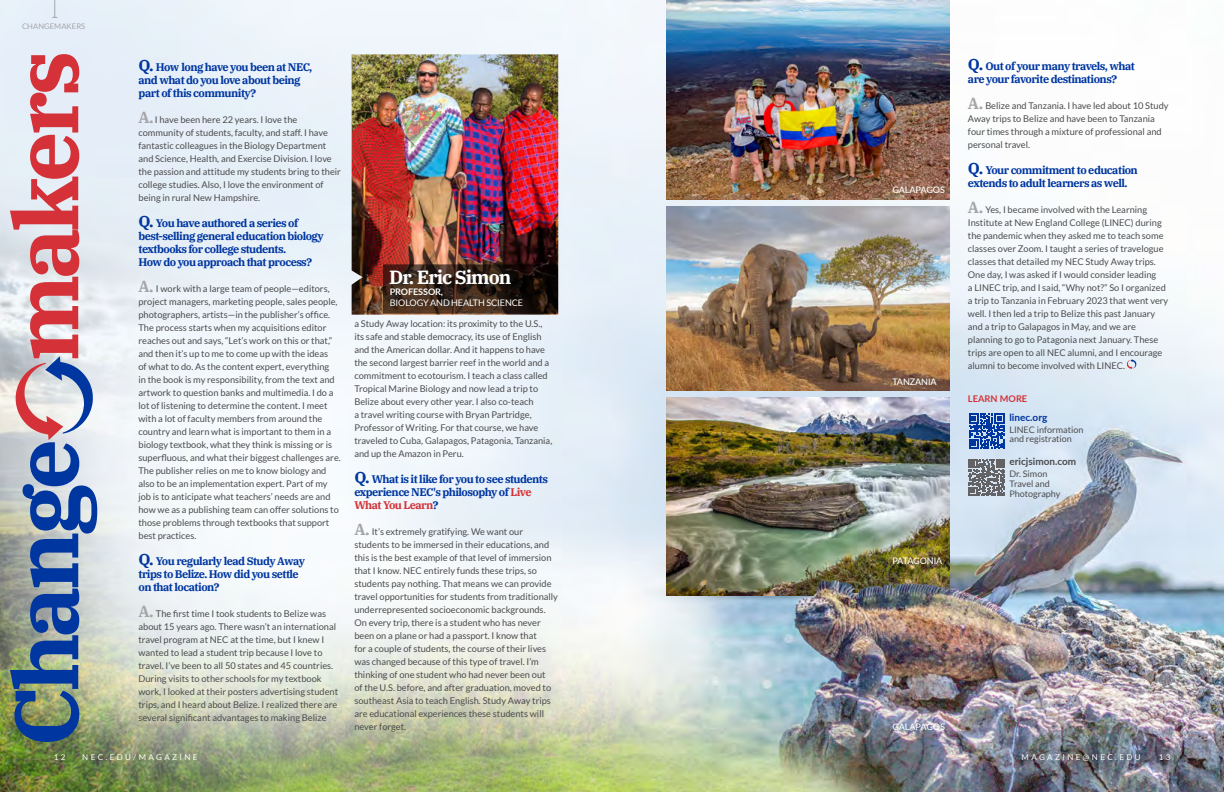
<style>
.page{position:relative;width:1224px;height:792px;background:#fff}
.page>*{position:absolute;margin:0;border:0;box-sizing:border-box;transform-origin:0 0}
.t1{font:700 89.8px "IBM Plex Serif";letter-spacing:-.05em;color:#0036a0}
.t2{font:700 19px "IBM Plex Serif";letter-spacing:-.05em;color:#fff}
.t3{font:700 11px/13px "IBM Plex Serif";letter-spacing:-.05em;color:#0036a0}
.t4{font:700 10px "Lato";color:#4b4c4d}
.t5{font:700 10px "Lato";color:#0036a0}
.t6{font:9.2px/13px "Lato";color:#4b4c4d}
.t7{font:700 9.2px "Lato";color:#d43238}
.t8{font:500 9.1px "Lato";letter-spacing:-.01em;color:#fff}
.t9{font:9.1px/10.9px "Lato";letter-spacing:-.01em;color:#fff}
.t10{font:9px/10px "Lato";color:#4b4c4d}
.t11{font:8px "Lato";letter-spacing:.3em;color:#fff}
.t12{font:7.7px "Lato";color:#a5a5a9}
.s1{color:#d43238}
.s2{font-size:16px}
.s3{font-family:"IBM Plex Serif";font-weight:700;font-size:16px;color:#a5a5a9}
.s4{font-weight:700}
</style>
<div class="page">
<img style="left:0;top:0;width:612px;height:792px">
<svg style="left:16px;top:356px;width:77px;height:84px"></svg>
<svg style="left:53px;top:0;width:4px;height:18px"></svg>
<img style="left:352px;top:54px;width:206px;height:261px">
<svg style="left:383px;top:313px;width:175px;height:1px"></svg>
<svg style="left:383px;top:264px;width:175px;height:49px"></svg>
<img style="left:612px;top:0;width:612px;height:792px">
<img style="left:666px;top:0;width:283px;height:199px">
<img style="left:666px;top:397px;width:283px;height:199px">
<svg style="left:1127px;top:359px;width:9px;height:10px"></svg>
<img style="left:666px;top:207px;width:283px;height:183px">
<svg style="left:969px;top:413px;width:35px;height:36px"></svg>
<svg style="left:968px;top:459px;width:37px;height:37px"></svg>
<img style="left:775px;top:531px;width:243px;height:151px">
<p class="t12" style="left:22px;top:22px;width:65px">CHANGEMAKERS</p>
<p class="t1" style="left:-25px;top:747px;width:698px;rotate:-90deg">Change <span class="s1">makers</span></p>
<p class="t3" style="left:138px;top:60px;width:175px"><span class="s2">Q.</span> How long have you been at NEC, and what do you love about being part of this community?</p>
<p class="t6" style="left:138px;top:113px;width:204px"><span class="s3">A.</span> I have been here 22 years. I love the community of students, faculty, and staff. I have fantastic colleagues in the Biology Department and Science, Health, and Exercise Division. I love the passion and attitude my students bring to their college studies. Also, I love the environment of being in rural New Hampshire.</p>
<p class="t3" style="left:138px;top:216px;width:187px"><span class="s2">Q.</span> You have authored a series of best-selling general education biology textbooks for college students.<br>How do you approach that process?</p>
<p class="t6" style="left:138px;top:282px;width:204px"><span class="s3">A.</span> I work with a large team of people—editors, project managers, marketing people, sales people, photographers, artists—in the publisher’s office.<br>The process starts when my acquisitions editor reaches out and says, “Let’s work on this or that,” and then it’s up to me to come up with the ideas<br>of what to do. As the content expert, everything<br>in the book is my responsibility, from the text and artwork to question banks and multimedia. I do a lot of listening to determine the content. I meet with a lot of faculty members from around the country and learn what is important to them in a biology textbook, what they think is missing or is superfluous, and what their biggest challenges are.<br>The publisher relies on me to know biology and also to be an implementation expert. Part of my job is to anticipate what teachers’ needs are and how we as a publishing team can offer solutions to those problems through textbooks that support best practices.</p>
<p class="t3" style="left:138px;top:554px;width:168px"><span class="s2">Q.</span> You regularly lead Study Away trips to Belize. How did you settle on that location?</p>
<p class="t6" style="left:138px;top:607px;width:201px"><span class="s3">A.</span> The first time I took students to Belize was about 15 years ago. There wasn’t an international travel program at NEC at the time, but I knew I wanted to lead a student trip because I love to travel. I’ve been to all 50 states and 45 countries.<br>During visits to other schools for my textbook work, I looked at their posters advertising student trips, and I heard about Belize. I realized there are several significant advantages to making Belize</p>
<p class="t11" style="left:54px;top:753px;width:13px">1 2</p>
<p class="t11" style="left:82px;top:753px;width:117px">NEC.EDU/MAGAZINE</p>
<p class="t2" style="left:389px;top:263px;width:124px">Dr. Eric Simon</p>
<p class="t9" style="left:390px;top:287px;width:135px"><span class="s4">PROFESSOR,<br></span>BIOLOGY AND HEALTH SCIENCE</p>
<p class="t6" style="left:354px;top:317px;width:199px">a Study Away location: its proximity to the U.S., its safe and stable democracy, its use of English and the American dollar. And it happens to have the second largest barrier reef in the world and a commitment to ecotourism. I teach a class called Tropical Marine Biology and now lead a trip to Belize about every other year. I also co-teach<br>a travel writing course with Bryan Partridge, Professor of Writing. For that course, we have traveled to Cuba, Galapagos, Patagonia, Tanzania, and up the Amazon in Peru.</p>
<p class="t3" style="left:354px;top:472px;width:195px"><span class="s2">Q.</span> What is it like for you to see students experience NEC's philosophy of <span class="s1">Live<br>What You Learn</span>?</p>
<p class="t6" style="left:354px;top:525px;width:205px"><span class="s3">A.</span> It’s extremely gratifying. We want our students to be immersed in their educations, and this is the best example of that level of immersion that I know. NEC entirely funds these trips, so students pay nothing. That means we can provide travel opportunities for students from traditionally underrepresented socioeconomic backgrounds.<br>On every trip, there is a student who has never been on a plane or had a passport. I know that<br>for a couple of students, the course of their lives was changed because of this type of travel. I’m thinking of one student who had never been out<br>of the U.S. before, and after graduation, moved to southeast Asia to teach English. Study Away trips are educational experiences these students will never forget.</p>
<p class="t8" style="left:892px;top:183px;width:54px">GALAPAGOS</p>
<p class="t8" style="left:892px;top:375px;width:46px">TANZANIA</p>
<p class="t8" style="left:892px;top:554px;width:52px">PATAGONIA</p>
<p class="t3" style="left:968px;top:59px;width:169px"><span class="s2">Q.</span> Out of your many travels, what are your favorite destinations?</p>
<p class="t6" style="left:968px;top:99px;width:202px"><span class="s3">A.</span> Belize and Tanzania. I have led about 10 Study Away trips to Belize and have been to Tanzania four times through a mixture of professional and personal travel.</p>
<p class="t3" style="left:968px;top:163px;width:172px"><span class="s2">Q.</span> Your commitment to education extends to adult learners as well.</p>
<p class="t6" style="left:968px;top:203px;width:202px"><span class="s3">A.</span> Yes, I became involved with the Learning Institute at New England College (LINEC) during the pandemic when they asked me to teach some classes over Zoom. I taught a series of travelogue classes that detailed my NEC Study Away trips.<br>One day, I was asked if I would consider leading<br>a LINEC trip, and I said, “Why not?” So I organized a trip to Tanzania in February 2023 that went very well. I then led a trip to Belize this past January and a trip to Galapagos in May, and we are planning to go to Patagonia next January. These trips are open to all NEC alumni, and I encourage alumni to become involved with LINEC.</p>
<p class="t7" style="left:968px;top:391px;width:61px">LEARN MORE</p>
<p class="t5" style="left:1009px;top:410px;width:39px">linec.org</p>
<p class="t10" style="left:1009px;top:426px;width:75px;line-height:9px">LINEC information and registration</p>
<p class="t4" style="left:1009px;top:454px;width:68px">ericjsimon.com</p>
<p class="t10" style="left:1009px;top:469px;width:52px">Dr. Simon<br>Travel and<br>Photography</p>
<p class="t8" style="left:892px;top:721px;width:54px">GALAPAGOS</p>
<p class="t11" style="left:1022px;top:752px;width:121px">MAGAZINE@NEC.EDU</p>
<p class="t11" style="left:1159px;top:752px;width:13px">1 3</p>
</div>
